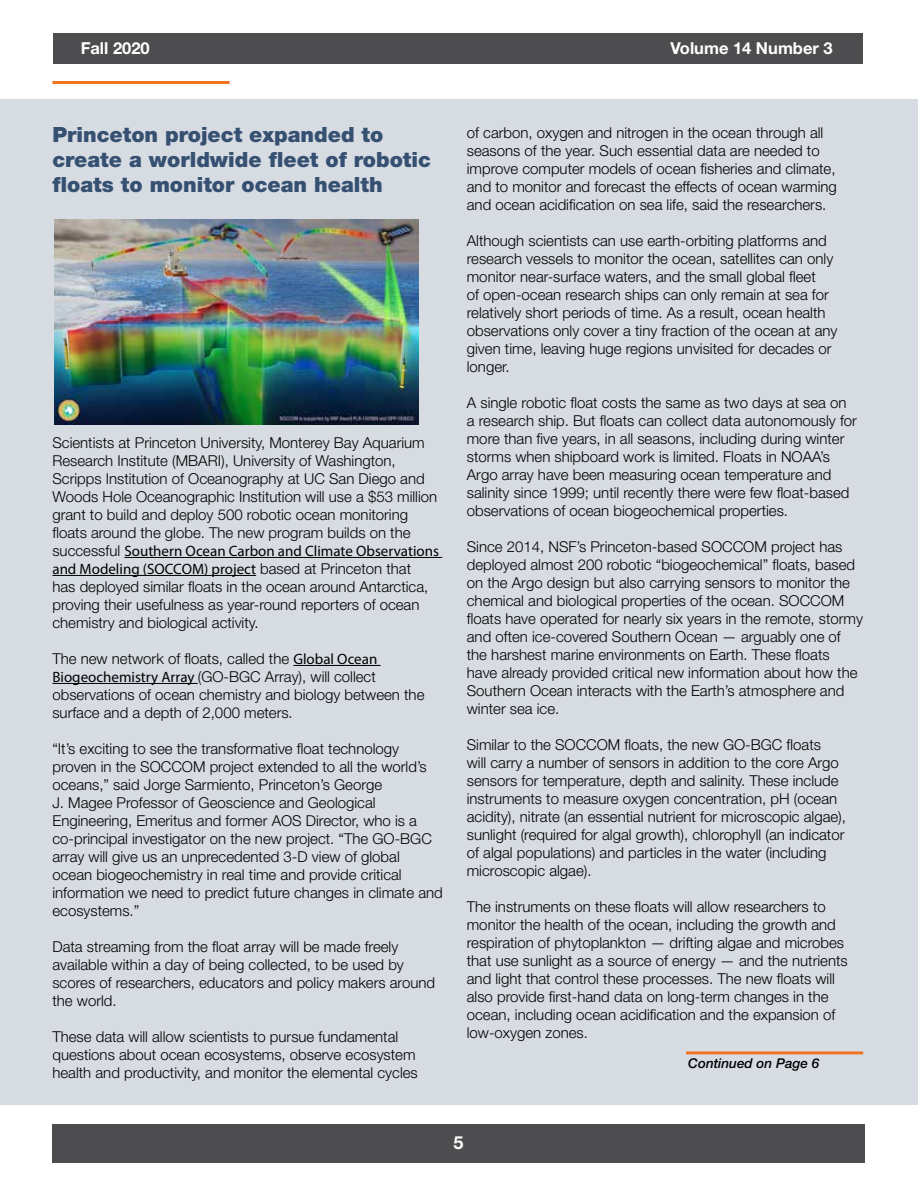
<style>
.page{position:relative;width:918px;height:1188px;background:#fff}
.page>*{position:absolute;margin:0;border:0;box-sizing:border-box;transform-origin:0 0}
.t1{font:900 21px/25.2px "Helvetica Neue LT Std";color:#365072}
.t2{font:700 18px "Helvetica Neue LT Std";color:#fff}
.t3{font:700 16.5px "Helvetica Neue LT Std";color:#fff}
.t4{font:300 15px/18px "Helvetica Neue LT Std";color:#000}
.t5{font:15px/18px "Myriad Pro";color:#000}
.t6{font:italic 500 13.5px "Helvetica Neue LT Std";color:#000}
.s1{font-family:"Helvetica Neue LT Std";font-weight:300}
.s2{font-family:"Myriad Pro";font-weight:400}
</style>
<div class="page">
<div style="left:0;top:99px;width:918px;height:1006px;background:#d7dce3"></div>
<div style="left:53px;top:34px;width:810px;height:30px;background:#4d4d4f"></div>
<hr style="left:52px;top:81px;width:178px;height:3px;background:#ee7623">
<div style="left:52px;top:1125px;width:813px;height:38px;background:#4d4d4f"></div>
<hr style="left:124px;top:557px;width:318px;height:1px;background:#000">
<hr style="left:52px;top:575px;width:204px;height:1px;background:#000">
<hr style="left:293px;top:665px;width:88px;height:1px;background:#000">
<hr style="left:52px;top:683px;width:146px;height:1px;background:#000">
<hr style="left:686px;top:1051px;width:177px;height:3px;background:#ee7623">
<img style="left:54px;top:220px;width:364px;height:205px">
<p class="t3" style="left:81px;top:38px;width:71px">Fall 2020</p>
<p class="t3" style="left:670px;top:38px;width:164px">Volume 14 Number 3</p>
<h1 class="t1" style="left:52px;top:122px;width:380px">Princeton project expanded to create a worldwide fleet of robotic floats to monitor ocean health</h1>
<p class="t4" style="left:52px;top:433px;width:386px">Scientists at Princeton University, Monterey Bay Aquarium Research Institute (MBARI), University of Washington, Scripps Institution of Oceanography at UC San Diego and Woods Hole Oceanographic Institution will use a $53 million grant to build and deploy 500 robotic ocean monitoring floats around the globe. The new program builds on the</p>
<p class="t5" style="left:52px;top:542px;width:388px"><span class="s1">successful</span> Southern Ocean Carbon and Climate Observations and Modeling (SOCCOM) project <span class="s1">based at Princeton that</span></p>
<p class="t4" style="left:52px;top:577px;width:377px">has deployed similar floats in the ocean around Antarctica, proving their usefulness as year-round reporters of ocean chemistry and biological activity.</p>
<p class="t4" style="left:52px;top:649px;width:374px">The new network of floats, called the <span class="s2">Global Ocean Biogeochemistry Array</span> (GO-BGC Array), will collect observations of ocean chemistry and biology between the surface and a depth of 2,000 meters.</p>
<p class="t4" style="left:52px;top:739px;width:392px">“It’s exciting to see the transformative float technology proven in the SOCCOM project extended to all the world’s oceans,” said Jorge Sarmiento, Princeton’s George<br>J. Magee Professor of Geoscience and Geological Engineering, Emeritus and former AOS Director, who is a co-principal investigator on the new project. “The GO-BGC array will give us an unprecedented 3-D view of global ocean biogeochemistry in real time and provide critical information we need to predict future changes in climate and ecosystems.”</p>
<p class="t4" style="left:52px;top:937px;width:384px">Data streaming from the float array will be made freely available within a day of being collected, to be used by scores of researchers, educators and policy makers around the world.</p>
<p class="t4" style="left:52px;top:1027px;width:367px">These data will allow scientists to pursue fundamental questions about ocean ecosystems, observe ecosystem health and productivity, and monitor the elemental cycles</p>
<p class="t4" style="left:467px;top:123px;width:372px">of carbon, oxygen and nitrogen in the ocean through all seasons of the year. Such essential data are needed to improve computer models of ocean fisheries and climate, and to monitor and forecast the effects of ocean warming and ocean acidification on sea life, said the researchers.</p>
<p class="t4" style="left:467px;top:231px;width:372px">Although scientists can use earth-orbiting platforms and research vessels to monitor the ocean, satellites can only monitor near-surface waters, and the small global fleet<br>of open-ocean research ships can only remain at sea for relatively short periods of time. As a result, ocean health observations only cover a tiny fraction of the ocean at any given time, leaving huge regions unvisited for decades or longer.</p>
<p class="t4" style="left:467px;top:393px;width:392px">A single robotic float costs the same as two days at sea on a research ship. But floats can collect data autonomously for more than five years, in all seasons, including during winter storms when shipboard work is limited. Floats in NOAA’s Argo array have been measuring ocean temperature and salinity since 1999; until recently there were few float-based observations of ocean biogeochemical properties.</p>
<p class="t4" style="left:467px;top:537px;width:398px">Since 2014, NSF’s Princeton-based SOCCOM project has deployed almost 200 robotic “biogeochemical” floats, based on the Argo design but also carrying sensors to monitor the chemical and biological properties of the ocean. SOCCOM floats have operated for nearly six years in the remote, stormy and often ice-covered Southern Ocean — arguably one of the harshest marine environments on Earth. These floats have already provided critical new information about how the Southern Ocean interacts with the Earth’s atmosphere and winter sea ice.</p>
<p class="t4" style="left:467px;top:735px;width:381px">Similar to the SOCCOM floats, the new GO-BGC floats<br>will carry a number of sensors in addition to the core Argo sensors for temperature, depth and salinity. These include instruments to measure oxygen concentration, pH (ocean acidity), nitrate (an essential nutrient for microscopic algae), sunlight (required for algal growth), chlorophyll (an indicator of algal populations) and particles in the water (including microscopic algae).</p>
<p class="t4" style="left:467px;top:897px;width:382px">The instruments on these floats will allow researchers to monitor the health of the ocean, including the growth and respiration of phytoplankton — drifting algae and microbes that use sunlight as a source of energy — and the nutrients and light that control these processes. The new floats will also provide first-hand data on long-term changes in the ocean, including ocean acidification and the expansion of low-oxygen zones.</p>
<p class="t6" style="left:688px;top:1056px;width:133px">Continued on Page 6</p>
<p class="t2" style="left:454px;top:1132px;width:12px">5</p>
</div>
